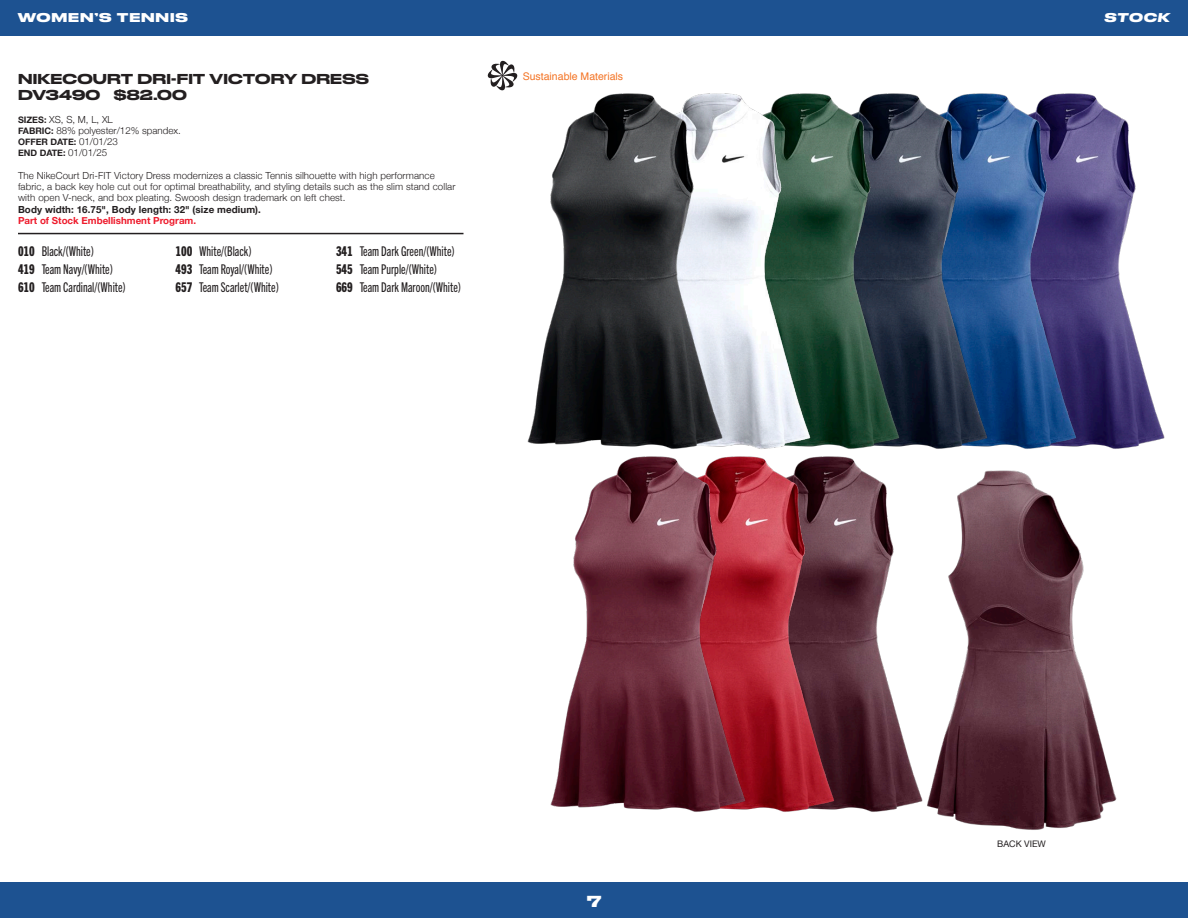
<style>
.page{position:relative;width:1188px;height:918px;background:#fff}
.page>*{position:absolute;margin:0;border:0;box-sizing:border-box;transform-origin:0 0}
.t1{font:700 15px "Druk Wide";color:#fff}
.Color_CODE_NAME_Nested{font:13.5px "Trade Gothic Next LT Pro Cm";color:#231f20}
.Not_NEW_Paragraph{font:500 13.5px "Druk Wide";letter-spacing:.01em;color:#231f20}
.t2{font:700 12px "Druk Wide";letter-spacing:.07em;color:#fff}
.t3{font:italic 700 12px "Druk Wide";letter-spacing:.065em;color:#fff}
.t4{font:10.5px "Helvetica";color:#f47425}
.Default{font:300 9.75px/11.2px "Helvetica Neue";letter-spacing:.01em;color:#231f20}
.SIZE_FABRIC_DATE_Nested{font:300 9.75px "Helvetica Neue";color:#231f20}
.Default-2{font:700 9.75px "Helvetica Neue";letter-spacing:.01em;color:#231f20}
.t5{font:700 9.75px "Helvetica Neue";color:#ee1b2c}
.SIZE_FABRIC_DATE_Nested-2{font:700 9px "Helvetica Neue";color:#231f20}
.Color_Code_Color_Name{font:9px "Helvetica Neue";color:#231f20}
.s1{font-weight:700;font-size:9px}
.s2{font-weight:300;font-size:9.75px}
.s3{font-family:"Trade Gothic Next LT Pro Hv Cm"}
</style>
<div class="page">
<div style="left:0;top:0;width:1188px;height:36px;background:#1d5291"></div>
<div style="left:0;top:882px;width:1188px;height:36px;background:#1d5291"></div>
<img style="left:843px;top:457px;width:73px;height:355px">
<img style="left:916px;top:470px;width:201px;height:360px">
<img style="left:754px;top:456px;width:89px;height:356px">
<img style="left:550px;top:456px;width:204px;height:356px">
<img style="left:1084px;top:93px;width:81px;height:356px">
<img style="left:996px;top:93px;width:88px;height:356px">
<img style="left:908px;top:93px;width:88px;height:356px">
<img style="left:819px;top:93px;width:89px;height:356px">
<img style="left:731px;top:93px;width:88px;height:356px">
<hr style="left:18px;top:233px;width:446px;height:1px;background:#231f20">
<svg style="left:487px;top:60px;width:31px;height:31px"></svg>
<img style="left:527px;top:93px;width:204px;height:356px">
<p class="t2" style="left:18px;top:8px;width:172px">WOMEN’S TENNIS</p>
<p class="t3" style="left:1104px;top:8px;width:67px">STOCK</p>
<p class="Not_NEW_Paragraph" style="left:18px;top:67px;width:352px">NIKECOURT DRI-FIT VICTORY DRESS</p>
<p class="Not_NEW_Paragraph" style="left:18px;top:84px;width:171px">DV3490 $82.00</p>
<p class="SIZE_FABRIC_DATE_Nested" style="left:18px;top:111px;width:96px"><span class="s1">SIZES:</span> XS, S, M, L, XL</p>
<p class="SIZE_FABRIC_DATE_Nested" style="left:18px;top:122px;width:164px"><span class="s1">FABRIC:</span> 88% polyester/12% spandex.</p>
<p class="SIZE_FABRIC_DATE_Nested-2" style="left:18px;top:135px;width:102px">OFFER DATE: <span class="s2">01/01/23</span></p>
<p class="SIZE_FABRIC_DATE_Nested-2" style="left:18px;top:146px;width:91px">END DATE: <span class="s2">01/01/25</span></p>
<p class="Default" style="left:18px;top:169px;width:439px">The NikeCourt Dri-FIT Victory Dress modernizes a classic Tennis silhouette with high performance fabric, a back key hole cut out for optimal breathability, and styling details such as the slim stand collar with open V-neck, and box pleating. Swoosh design trademark on left chest.</p>
<p class="Default-2" style="left:18px;top:201px;width:245px">Body width: 16.75", Body length: 32" (size medium).</p>
<p class="t5" style="left:18px;top:213px;width:180px">Part of Stock Embellishment Program.</p>
<p class="Color_CODE_NAME_Nested" style="left:18px;top:242px;width:77px"><span class="s3">010</span> Black/(White)</p>
<p class="Color_CODE_NAME_Nested" style="left:176px;top:242px;width:77px"><span class="s3">100</span> White/(Black)</p>
<p class="Color_CODE_NAME_Nested" style="left:336px;top:242px;width:120px"><span class="s3">341</span> Team Dark Green/(White)</p>
<p class="Color_CODE_NAME_Nested" style="left:18px;top:260px;width:96px"><span class="s3">419</span> Team Navy/(White)</p>
<p class="Color_CODE_NAME_Nested" style="left:176px;top:260px;width:99px"><span class="s3">493</span> Team Royal/(White)</p>
<p class="Color_CODE_NAME_Nested" style="left:336px;top:260px;width:103px"><span class="s3">545</span> Team Purple/(White)</p>
<p class="Color_CODE_NAME_Nested" style="left:18px;top:278px;width:109px"><span class="s3">610</span> Team Cardinal/(White)</p>
<p class="Color_CODE_NAME_Nested" style="left:176px;top:278px;width:105px"><span class="s3">657</span> Team Scarlet/(White)</p>
<p class="Color_CODE_NAME_Nested" style="left:336px;top:278px;width:127px"><span class="s3">669</span> Team Dark Maroon/(White)</p>
<p class="t4" style="left:523px;top:68px;width:102px">Sustainable Materials</p>
<h1 class="t1" style="left:587px;top:888px;width:16px">7</h1>
<p class="Color_Code_Color_Name" style="left:997px;top:837px;width:50px">BACK VIEW</p>
</div>
